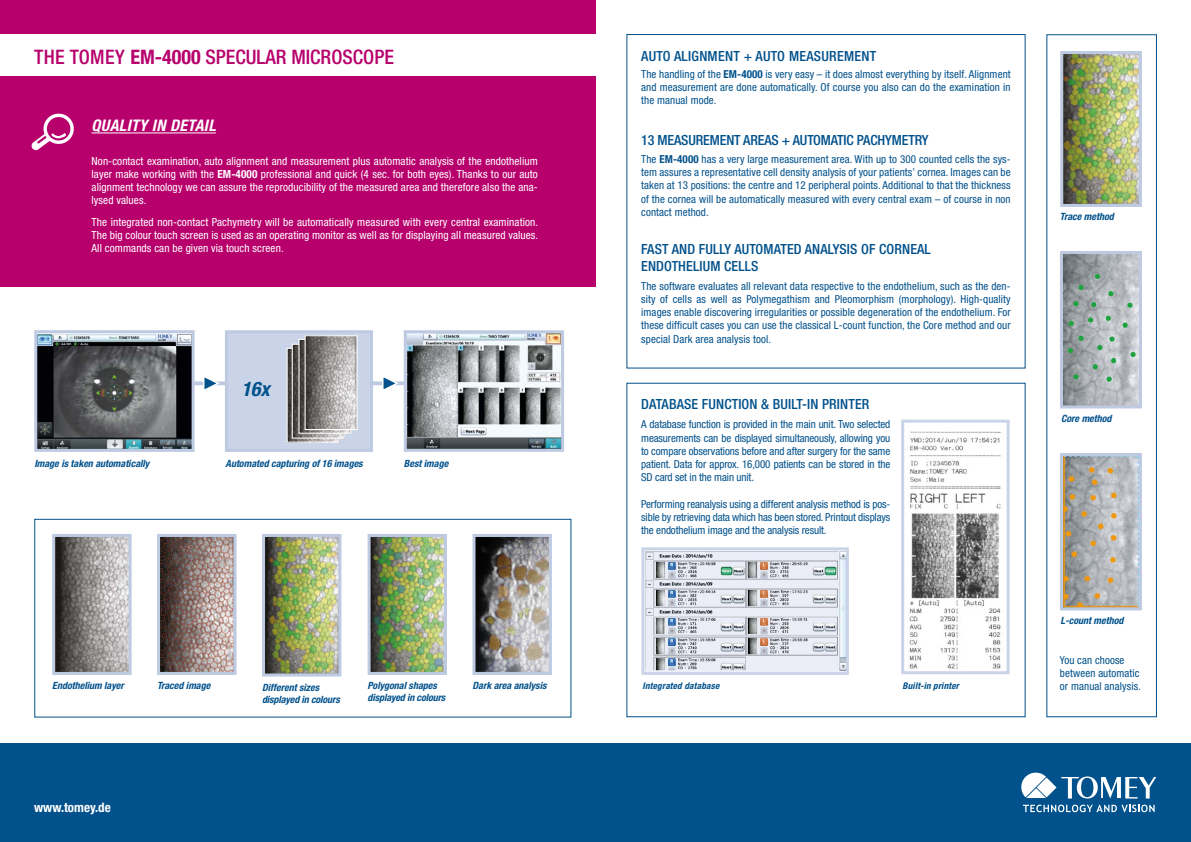
<style>
.page{position:relative;width:1191px;height:842px;background:#fff}
.page>*{position:absolute;margin:0;border:0;box-sizing:border-box;transform-origin:0 0}
.t1{font:500 condensed 20px "Helvetica Neue";color:#b7006c}
.t2{font:italic 700 condensed 20px "Helvetica Neue";color:#00518c}
.t3{font:italic 700 condensed 16px "Helvetica Neue";letter-spacing:.02em;color:#fff}
.t4{font:500 condensed 14px/16.8px "Helvetica Neue";letter-spacing:.01em;color:#00518c}
.t5{font:500 condensed 14px "Helvetica Neue";letter-spacing:-.01em;color:#00518c}
.t6{font:700 condensed 13px "Helvetica Neue";color:#fff}
.t7{font:condensed 11.2px/13px "Helvetica Neue";letter-spacing:.01em;color:#fff;text-align:justify}
.t8{font:condensed 11px/13.2px "Helvetica Neue";letter-spacing:.01em;color:#00518c;text-align:justify}
.t9{font:italic 700 condensed 10px/12px "Helvetica Neue";color:#00518c}
.t10{font:italic 700 condensed 9.2px "Helvetica Neue";letter-spacing:.02em;color:#00518c}
.s1{font-weight:700}
</style>
<div class="page">
<div style="left:1046px;top:34px;width:111px;height:683px;border:1px solid #00518c"></div>
<div style="left:0;top:743px;width:1191px;height:99px;background:#00518c"></div>
<svg style="left:1023px;top:805px;width:131px;height:7px"></svg>
<svg style="left:1021px;top:772px;width:135px;height:26px"></svg>
<div style="left:34px;top:519px;width:537px;height:199px;border:1px solid #00518c"></div>
<div style="left:0;top:0;width:595px;height:286px;background:#b7006c"></div>
<div style="left:0;top:34px;width:608px;height:42px;background:#fff"></div>
<svg style="left:31px;top:113px;width:43px;height:38px"></svg>
<hr style="left:92px;top:133px;width:124px;height:1px;background:#fff">
<svg style="left:52px;top:534px;width:80px;height:141px;background:#929091"></svg>
<img style="left:157px;top:534px;width:80px;height:141px">
<img style="left:472px;top:534px;width:80px;height:141px">
<img style="left:367px;top:534px;width:80px;height:141px">
<img style="left:262px;top:534px;width:80px;height:143px">
<svg style="left:34px;top:330px;width:162px;height:122px;background:#60656a"></svg>
<svg style="left:193px;top:381px;width:9px;height:4px"></svg>
<svg style="left:202px;top:330px;width:172px;height:122px"></svg>
<img style="left:294px;top:346px;width:49px;height:91px">
<div style="left:292px;top:344px;width:53px;height:95px;border:1px solid #fff"></div>
<img style="left:300px;top:341px;width:49px;height:91px">
<div style="left:298px;top:339px;width:53px;height:95px;border:1px solid #fff"></div>
<img style="left:306px;top:337px;width:49px;height:91px">
<div style="left:304px;top:335px;width:53px;height:95px;border:1px solid #fff"></div>
<svg style="left:372px;top:381px;width:9px;height:4px"></svg>
<svg style="left:381px;top:330px;width:183px;height:122px"></svg>
<svg style="left:1060px;top:453px;width:82px;height:158px;background:#b2b1af"></svg>
<img style="left:909px;top:431px;width:92px;height:238px">
<div style="left:901px;top:420px;width:108px;height:254px;border:3px solid #cad4e8"></div>
<img style="left:645px;top:551px;width:200px;height:120px">
<div style="left:641px;top:547px;width:208px;height:128px;border:3px solid #cad4e8"></div>
<svg style="left:1060px;top:251px;width:82px;height:158px;background:#a8b1b5"></svg>
<img style="left:1060px;top:51px;width:82px;height:156px">
<h1 class="t1" style="left:34px;top:45px;width:361px">THE TOMEY <span class="s1">EM-4000</span> SPECULAR MICROSCOPE</h1>
<h2 class="t3" style="left:92px;top:116px;width:126px">QUALITY IN DETAIL</h2>
<p class="t7" style="left:92px;top:155px;width:448px">Non-contact examination, auto alignment and measurement plus automatic analysis of the endothelium layer make working with the <span class="s1">EM-4000</span> professional and quick (4 sec. for both eyes). Thanks to our auto alignment technology we can assure the reproducibility of the measured area and therefore also the ana&shy;lysed values.</p>
<p class="t7" style="left:92px;top:215px;width:448px">The integrated non-contact Pachymetry will be automatically measured with every central examination.<br>The big colour touch screen is used as an operating monitor as well as for displaying all measured values.<br>All commands can be given via touch screen.</p>
<h1 class="t2" style="left:241px;top:376px;width:30px">16x</h1>
<p class="t9" style="left:34px;top:457px;width:117px">Image is taken automatically</p>
<p class="t9" style="left:225px;top:457px;width:139px">Automated capturing of 16 images</p>
<p class="t9" style="left:404px;top:457px;width:46px">Best image</p>
<p class="t9" style="left:52px;top:679px;width:73px">Endothelium layer</p>
<p class="t9" style="left:157px;top:679px;width:55px">Traced image</p>
<p class="t9" style="left:367px;top:679px;width:71px">Polygonal shapes</p>
<p class="t9" style="left:472px;top:679px;width:75px">Dark area analysis</p>
<p class="t9" style="left:367px;top:691px;width:79px">displayed in colours</p>
<p class="t9" style="left:262px;top:681px;width:79px">Different sizes displayed in colours</p>
<p class="t6" style="left:34px;top:799px;width:78px">www.tomey.de</p>
<p class="t4" style="left:641px;top:47px;width:237px">AUTO ALIGNMENT + AUTO MEASUREMENT</p>
<p class="t8" style="left:641px;top:67px;width:371px">The handling of the <span class="s1">EM-4000</span> is very easy – it does almost everything by itself. Alignment and measurement are done automatically. Of course you also can do the examination in the manual mode.</p>
<p class="t5" style="left:641px;top:131px;width:289px">13 MEASUREMENT AREAS + AUTOMATIC PACHYMETRY</p>
<p class="t8" style="left:641px;top:152px;width:371px">The <span class="s1">EM-4000</span> has a very large measurement area. With up to 300 counted cells the sys&shy;tem assures a representative cell density analysis of your patients’ cornea. Images can be taken at 13 positions: the centre and 12 peripheral points. Additional to that the thickness of the cornea will be automatically measured with every central exam – of course in non contact method.</p>
<p class="t4" style="left:641px;top:241px;width:291px">FAST AND FULLY AUTOMATED ANALYSIS OF CORNEAL<br>ENDOTHELIUM CELLS</p>
<p class="t8" style="left:641px;top:279px;width:371px">The software evaluates all relevant data respective to the endothelium, such as the den&shy;sity of cells as well as Polymegathism and Pleomorphism (morphology). High-quality images enable discovering irregularities or possible degeneration of the endothelium. For these difficult cases you can use the classical L-count function, the Core method and our special Dark area analysis tool.</p>
<p class="t4" style="left:641px;top:395px;width:230px">DATABASE FUNCTION &amp; BUILT-IN PRINTER</p>
<p class="t8" style="left:641px;top:418px;width:251px">A database function is provided in the main unit. Two selected measurements can be displayed simultaneously, allowing you to compare observations before and after surgery for the same patient. Data for approx. 16,000 patients can be stored in the SD card set in the main unit.</p>
<p class="t8" style="left:641px;top:497px;width:251px">Performing reanalysis using a different analysis method is pos&shy;sible by retrieving data which has been stored. Printout displays the endothelium image and the analysis result.</p>
<p class="t10" style="left:642px;top:680px;width:78px">Integrated database</p>
<p class="t10" style="left:902px;top:680px;width:58px">Built-in printer</p>
<p class="t9" style="left:1060px;top:210px;width:55px">Trace method</p>
<p class="t9" style="left:1061px;top:412px;width:52px">Core method</p>
<p class="t9" style="left:1060px;top:614px;width:65px">L-count method</p>
<p class="t8" style="left:1060px;top:653px;width:82px;text-align:left">You can choose between automatic or manual analysis.</p>
</div>
